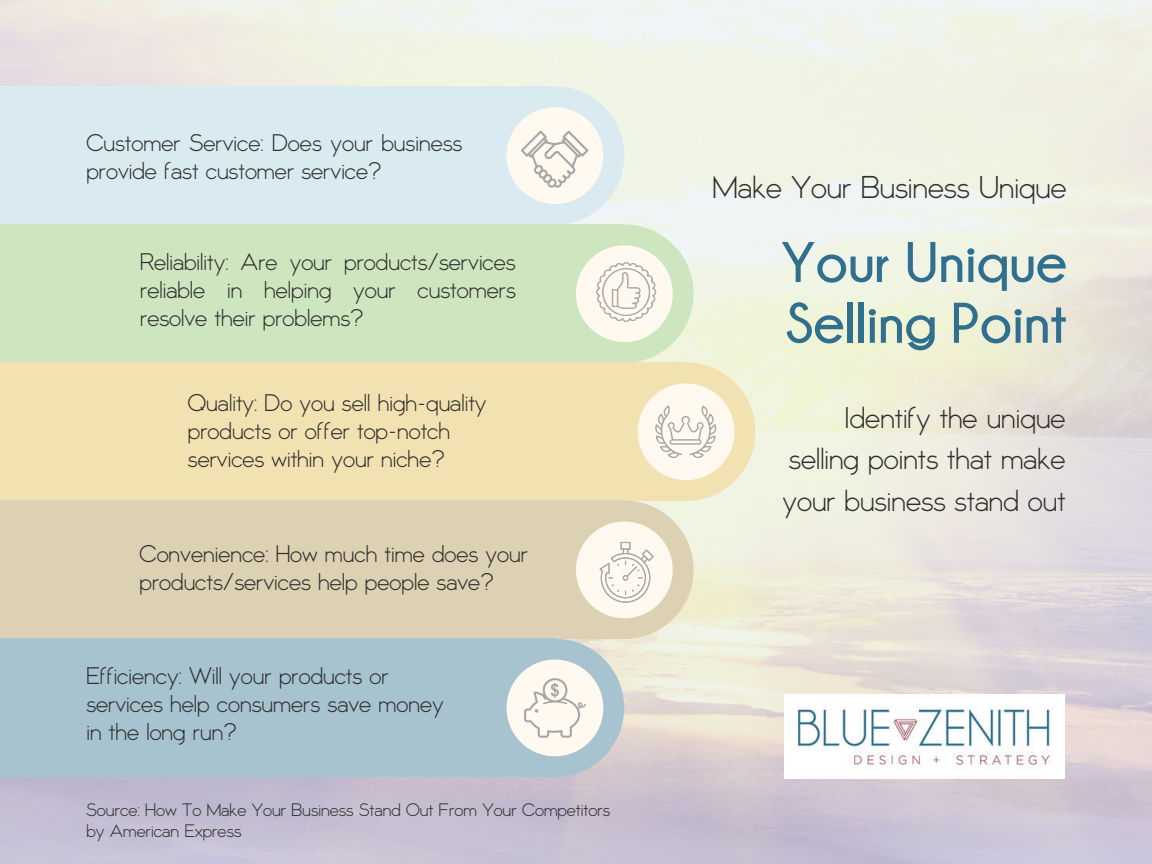
<style>
.page{position:relative;width:1152px;height:864px;background:#fff}
.page>*{position:absolute;margin:0;border:0;box-sizing:border-box;transform-origin:0 0}
.t1{font:700 57px/60.8px "Champagne Limousines";color:#316f8e}
.t2{font:31.5px "Nox OT";color:#2e2e2e}
.t3{font:30px/41.7px "Nox OT";color:#2e2e2e;text-align:justify}
.t4{font:24px/28.2px "Nox OT";color:#2e2e2e}
.t5{font:18px/21.3px "Nox OT";color:#2e2e2e}
</style>
<div class="page">
<div style="left:0;top:86px;width:555px;height:139px;background:#d9ebf0"></div>
<div style="left:486px;top:86px;width:138px;height:139px;background:#d9ebf0;border-radius:50%"></div>
<div style="left:507px;top:107px;width:96px;height:97px;background:#fff9f0;border-radius:50%"></div>
<div style="left:0;top:224px;width:624px;height:139px;background:#cde6c0"></div>
<div style="left:555px;top:224px;width:139px;height:139px;background:#cde6c0;border-radius:50%"></div>
<div style="left:576px;top:245px;width:97px;height:97px;background:#fff9f0;border-radius:50%"></div>
<div style="left:0;top:363px;width:686px;height:138px;background:#f2e1b1"></div>
<div style="left:617px;top:363px;width:138px;height:138px;background:#f2e1b1;border-radius:50%"></div>
<div style="left:638px;top:383px;width:97px;height:97px;background:#fff9f0;border-radius:50%"></div>
<div style="left:0;top:501px;width:624px;height:138px;background:#dcd1b3"></div>
<div style="left:555px;top:501px;width:139px;height:138px;background:#dcd1b3;border-radius:50%"></div>
<div style="left:576px;top:521px;width:97px;height:97px;background:#fff9f0;border-radius:50%"></div>
<div style="left:0;top:639px;width:555px;height:138px;background:#a8c3d0"></div>
<div style="left:486px;top:639px;width:138px;height:138px;background:#a8c3d0;border-radius:50%"></div>
<div style="left:507px;top:660px;width:96px;height:96px;background:#fff9f0;border-radius:50%"></div>
<svg style="left:521px;top:131px;width:67px;height:57px"></svg>
<svg style="left:655px;top:405px;width:62px;height:53px"></svg>
<svg style="left:524px;top:678px;width:62px;height:60px"></svg>
<svg style="left:600px;top:542px;width:54px;height:61px"></svg>
<svg style="left:596px;top:262px;width:60px;height:60px"></svg>
<img style="left:796px;top:706px;width:257px;height:65px">
<p class="t4" style="left:86px;top:129px;width:377px">Customer Service: Does your business provide fast customer service?</p>
<p class="t4" style="left:140px;top:248px;width:377px;text-align:justify">Reliability: Are your products/services reliable in helping your customers resolve their problems?</p>
<p class="t4" style="left:188px;top:389px;width:300px">Quality: Do you sell high-quality products or offer top-notch services within your niche?</p>
<p class="t4" style="left:140px;top:540px;width:390px">Convenience: How much time does your products/services help people save?</p>
<p class="t4" style="left:86px;top:662px;width:359px">Efficiency: Will your products or services help consumers save money in the long run?</p>
<p class="t5" style="left:86px;top:799px;width:525px">Source: How To Make Your Business Stand Out From Your Competitors by American Express</p>
<h2 class="t2" style="left:713px;top:169px;width:356px">Make Your Business Unique</h2>
<h1 class="t1" style="left:781px;top:231px;width:287px">Your Unique<br>Selling Point</h1>
<p class="t3" style="left:782px;top:397px;width:285px;text-indent:62px">Identify the unique selling points that make your business stand out</p>
</div>
